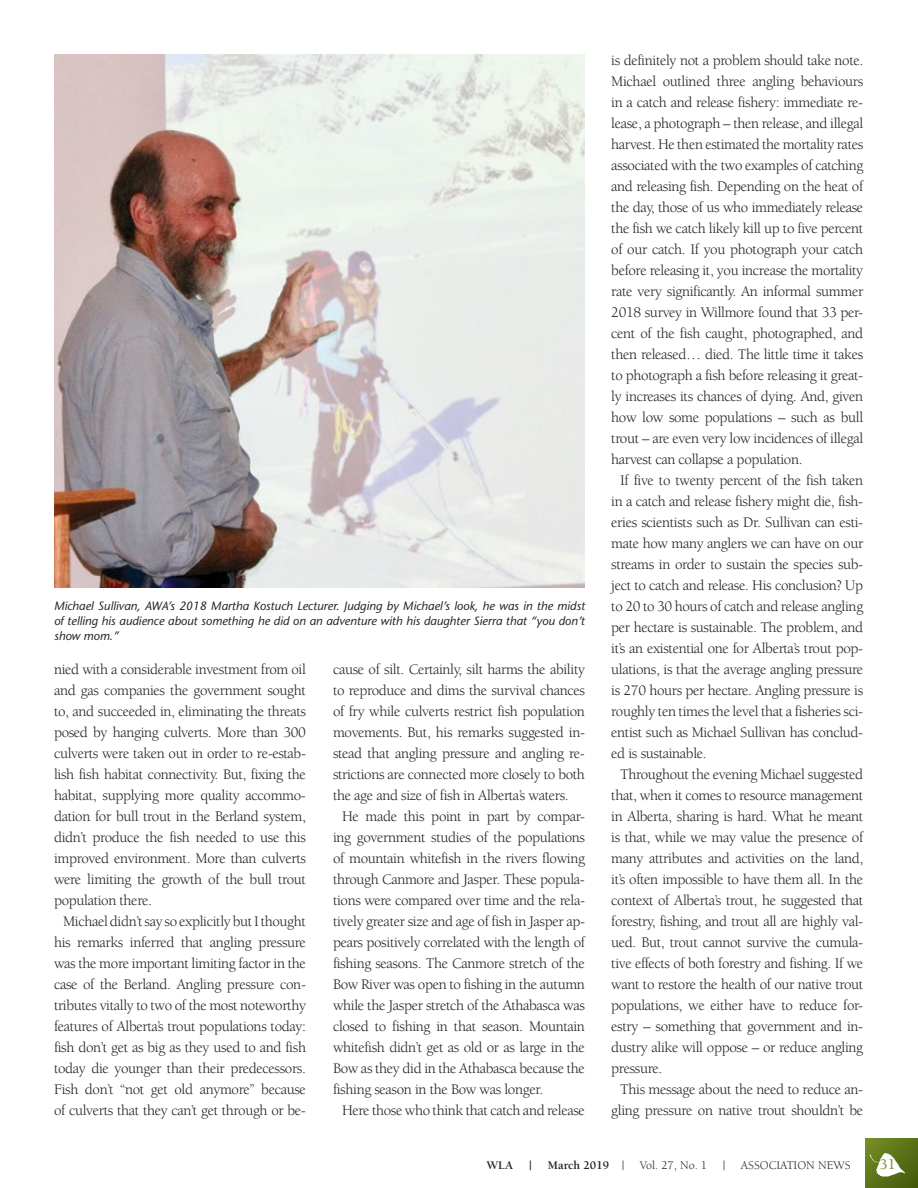
<style>
.page{position:relative;width:918px;height:1188px;background:#fff}
.page>*{position:absolute;margin:0;border:0;box-sizing:border-box;transform-origin:0 0}
.t1{font:15px "Berkeley";letter-spacing:-.025em;color:#231f20}
.t2{font:500 15px "Berkeley";color:#768e24}
.t3{font:italic 12px/15px "Stone Sans";color:#231f20;text-align:justify}
.t4{font:12px "Berkeley";color:#231f20}
.t5{font:700 12px "Berkeley";color:#231f20}
.s1{font-weight:400}
.s2{color:#c45419}
</style>
<div class="page">
<div style="left:865px;top:1139px;width:53px;height:49px;background:linear-gradient(to right,#6b8220,#4f6311)"></div>
<svg style="left:870px;top:1153px;width:35px;height:24px"></svg>
<img style="left:54px;top:54px;width:531px;height:534px">
<p class="t3" style="left:54px;top:598px;width:533px">Michael Sullivan, AWA’s 2018 Martha Kostuch Lecturer. Judging by Michael’s look, he was in the midst of telling his audience about something he did on an adventure with his daughter Sierra that “you don’t show mom.”</p>
<p class="t1" style="left:54px;top:661px;width:254px">nied with a considerable investment from oil</p>
<p class="t1" style="left:54px;top:682px;width:254px">and gas companies the government sought</p>
<p class="t1" style="left:54px;top:703px;width:254px">to, and succeeded in, eliminating the threats</p>
<p class="t1" style="left:54px;top:724px;width:253px">posed by hanging culverts. More than 300</p>
<p class="t1" style="left:54px;top:745px;width:254px">culverts were taken out in order to re-estab-</p>
<p class="t1" style="left:54px;top:766px;width:253px">lish fish habitat connectivity. But, fixing the</p>
<p class="t1" style="left:54px;top:787px;width:253px">habitat, supplying more quality accommo-</p>
<p class="t1" style="left:54px;top:808px;width:254px">dation for bull trout in the Berland system,</p>
<p class="t1" style="left:54px;top:829px;width:254px">didn’t produce the fish needed to use this</p>
<p class="t1" style="left:54px;top:850px;width:253px">improved environment. More than culverts</p>
<p class="t1" style="left:54px;top:871px;width:254px">were limiting the growth of the bull trout</p>
<p class="t1" style="left:54px;top:892px;width:99px">population there.</p>
<p class="t1" style="left:63px;top:913px;width:245px">Michael didn’t say so explicitly but I thought</p>
<p class="t1" style="left:54px;top:934px;width:254px">his remarks inferred that angling pressure</p>
<p class="t1" style="left:54px;top:955px;width:254px">was the more important limiting factor in the</p>
<p class="t1" style="left:54px;top:976px;width:254px">case of the Berland. Angling pressure con-</p>
<p class="t1" style="left:54px;top:997px;width:254px">tributes vitally to two of the most noteworthy</p>
<p class="t1" style="left:54px;top:1018px;width:254px">features of Alberta’s trout populations today:</p>
<p class="t1" style="left:54px;top:1039px;width:254px">fish don’t get as big as they used to and fish</p>
<p class="t1" style="left:54px;top:1060px;width:253px">today die younger than their predecessors.</p>
<p class="t1" style="left:54px;top:1081px;width:254px">Fish don’t “not get old anymore” because</p>
<p class="t1" style="left:54px;top:1102px;width:253px">of culverts that they can’t get through or be-</p>
<p class="t1" style="left:333px;top:661px;width:254px">cause of silt. Certainly, silt harms the ability</p>
<p class="t1" style="left:333px;top:682px;width:253px">to reproduce and dims the survival chances</p>
<p class="t1" style="left:333px;top:703px;width:253px">of fry while culverts restrict fish population</p>
<p class="t1" style="left:333px;top:724px;width:254px">movements. But, his remarks suggested in-</p>
<p class="t1" style="left:333px;top:745px;width:253px">stead that angling pressure and angling re-</p>
<p class="t1" style="left:333px;top:766px;width:254px">strictions are connected more closely to both</p>
<p class="t1" style="left:333px;top:787px;width:237px">the age and size of fish in Alberta’s waters.</p>
<p class="t1" style="left:342px;top:808px;width:244px">He made this point in part by compar-</p>
<p class="t1" style="left:333px;top:829px;width:254px">ing government studies of the populations</p>
<p class="t1" style="left:333px;top:850px;width:254px">of mountain whitefish in the rivers flowing</p>
<p class="t1" style="left:333px;top:871px;width:253px">through Canmore and Jasper. These popula-</p>
<p class="t1" style="left:333px;top:892px;width:254px">tions were compared over time and the rela-</p>
<p class="t1" style="left:333px;top:913px;width:254px">tively greater size and age of fish in Jasper ap-</p>
<p class="t1" style="left:333px;top:934px;width:254px">pears positively correlated with the length of</p>
<p class="t1" style="left:333px;top:955px;width:254px">fishing seasons. The Canmore stretch of the</p>
<p class="t1" style="left:333px;top:976px;width:254px">Bow River was open to fishing in the autumn</p>
<p class="t1" style="left:333px;top:997px;width:254px">while the Jasper stretch of the Athabasca was</p>
<p class="t1" style="left:333px;top:1018px;width:254px">closed to fishing in that season. Mountain</p>
<p class="t1" style="left:333px;top:1039px;width:253px">whitefish didn’t get as old or as large in the</p>
<p class="t1" style="left:333px;top:1060px;width:253px">Bow as they did in the Athabasca because the</p>
<p class="t1" style="left:333px;top:1081px;width:212px">fishing season in the Bow was longer.</p>
<p class="t1" style="left:342px;top:1102px;width:245px">Here those who think that catch and release</p>
<p class="t1" style="left:611px;top:53px;width:254px">is definitely not a problem should take note.</p>
<p class="t1" style="left:611px;top:74px;width:253px">Michael outlined three angling behaviours</p>
<p class="t1" style="left:611px;top:95px;width:253px">in a catch and release fishery: immediate re-</p>
<p class="t1" style="left:611px;top:116px;width:254px">lease, a photograph – then release, and illegal</p>
<p class="t1" style="left:611px;top:137px;width:254px">harvest. He then estimated the mortality rates</p>
<p class="t1" style="left:611px;top:158px;width:254px">associated with the two examples of catching</p>
<p class="t1" style="left:611px;top:179px;width:254px">and releasing fish. Depending on the heat of</p>
<p class="t1" style="left:611px;top:200px;width:253px">the day, those of us who immediately release</p>
<p class="t1" style="left:611px;top:221px;width:254px">the fish we catch likely kill up to five percent</p>
<p class="t1" style="left:611px;top:242px;width:254px">of our catch. If you photograph your catch</p>
<p class="t1" style="left:611px;top:263px;width:253px">before releasing it, you increase the mortality</p>
<p class="t1" style="left:611px;top:284px;width:254px">rate very significantly. An informal summer</p>
<p class="t1" style="left:611px;top:305px;width:253px">2018 survey in Willmore found that 33 per-</p>
<p class="t1" style="left:611px;top:326px;width:254px">cent of the fish caught, photographed, and</p>
<p class="t1" style="left:611px;top:347px;width:254px">then released… died. The little time it takes</p>
<p class="t1" style="left:611px;top:368px;width:253px">to photograph a fish before releasing it great-</p>
<p class="t1" style="left:611px;top:389px;width:253px">ly increases its chances of dying. And, given</p>
<p class="t1" style="left:611px;top:410px;width:253px">how low some populations – such as bull</p>
<p class="t1" style="left:611px;top:431px;width:254px">trout – are even very low incidences of illegal</p>
<p class="t1" style="left:611px;top:452px;width:193px">harvest can collapse a population.</p>
<p class="t1" style="left:620px;top:473px;width:245px">If five to twenty percent of the fish taken</p>
<p class="t1" style="left:611px;top:494px;width:253px">in a catch and release fishery might die, fish-</p>
<p class="t1" style="left:611px;top:515px;width:253px">eries scientists such as Dr. Sullivan can esti-</p>
<p class="t1" style="left:611px;top:536px;width:254px">mate how many anglers we can have on our</p>
<p class="t1" style="left:611px;top:557px;width:254px">streams in order to sustain the species sub-</p>
<p class="t1" style="left:611px;top:578px;width:253px">ject to catch and release. His conclusion? Up</p>
<p class="t1" style="left:611px;top:599px;width:254px">to 20 to 30 hours of catch and release angling</p>
<p class="t1" style="left:611px;top:620px;width:254px">per hectare is sustainable. The problem, and</p>
<p class="t1" style="left:611px;top:641px;width:253px">it’s an existential one for Alberta’s trout pop-</p>
<p class="t1" style="left:611px;top:662px;width:254px">ulations, is that the average angling pressure</p>
<p class="t1" style="left:611px;top:683px;width:253px">is 270 hours per hectare. Angling pressure is</p>
<p class="t1" style="left:611px;top:704px;width:254px">roughly ten times the level that a fisheries sci-</p>
<p class="t1" style="left:611px;top:725px;width:254px">entist such as Michael Sullivan has conclud-</p>
<p class="t1" style="left:611px;top:746px;width:97px">ed is sustainable.</p>
<p class="t1" style="left:620px;top:767px;width:245px">Throughout the evening Michael suggested</p>
<p class="t1" style="left:611px;top:788px;width:254px">that, when it comes to resource management</p>
<p class="t1" style="left:611px;top:809px;width:253px">in Alberta, sharing is hard. What he meant</p>
<p class="t1" style="left:611px;top:830px;width:253px">is that, while we may value the presence of</p>
<p class="t1" style="left:611px;top:851px;width:253px">many attributes and activities on the land,</p>
<p class="t1" style="left:611px;top:872px;width:253px">it’s often impossible to have them all. In the</p>
<p class="t1" style="left:611px;top:893px;width:254px">context of Alberta’s trout, he suggested that</p>
<p class="t1" style="left:611px;top:914px;width:254px">forestry, fishing, and trout all are highly val-</p>
<p class="t1" style="left:611px;top:935px;width:254px">ued. But, trout cannot survive the cumula-</p>
<p class="t1" style="left:611px;top:956px;width:254px">tive effects of both forestry and fishing. If we</p>
<p class="t1" style="left:611px;top:977px;width:254px">want to restore the health of our native trout</p>
<p class="t1" style="left:611px;top:998px;width:253px">populations, we either have to reduce for-</p>
<p class="t1" style="left:611px;top:1019px;width:254px">estry – something that government and in-</p>
<p class="t1" style="left:611px;top:1040px;width:253px">dustry alike will oppose – or reduce angling</p>
<p class="t1" style="left:611px;top:1061px;width:53px">pressure.</p>
<p class="t1" style="left:620px;top:1082px;width:244px">This message about the need to reduce an-</p>
<p class="t1" style="left:611px;top:1103px;width:254px">gling pressure on native trout shouldn’t be</p>
<p class="t5" style="left:486px;top:1159px;width:28px">WLA</p>
<p class="t5" style="left:529px;top:1159px;width:4px">|</p>
<p class="t5" style="left:548px;top:1159px;width:78px">March 2019 <span class="s1">|</span></p>
<p class="t4" style="left:640px;top:1159px;width:69px">Vol. 27, No. 1</p>
<p class="t4" style="left:723px;top:1159px;width:4px">|</p>
<p class="t4" style="left:741px;top:1159px;width:111px">ASSOCIATION NEWS</p>
<p class="t2" style="left:880px;top:1157px;width:17px">3 1<span class="s2">A</span></p>
</div>
